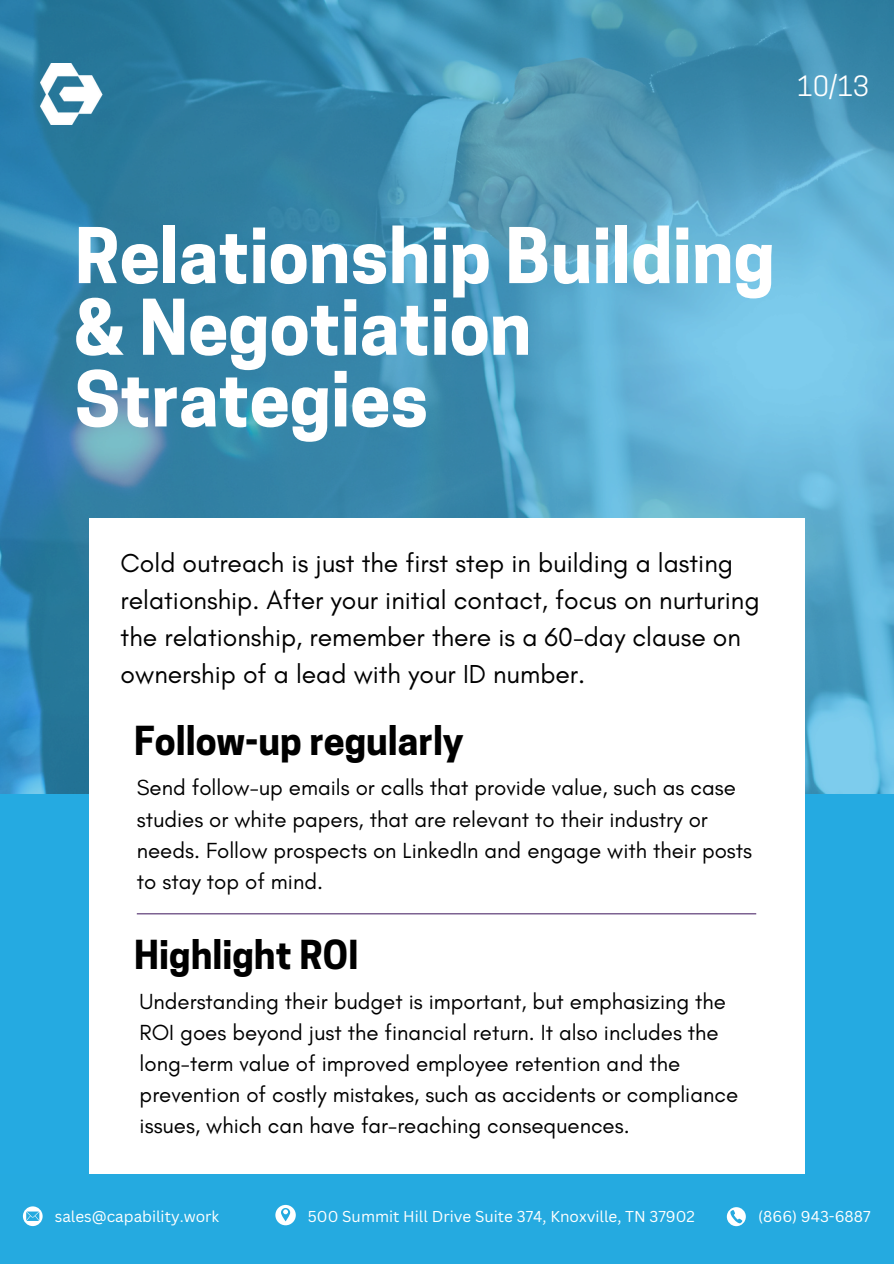
<style>
.page{position:relative;width:894px;height:1264px;background:#fff}
.page>*{position:absolute;margin:0;border:0;box-sizing:border-box;transform-origin:0 0}
.t1{font:700 72px/71.7px "Cooper Hewitt";color:#fff}
.t2{font:700 37.5px "Cooper Hewitt";color:#000}
.t3{font:26.55px/36.9px "Glacial Indifference";color:#000}
.t4{font:26.25px "Cooper Hewitt";color:#fff}
.t5{font:22.2px/31px "Glacial Indifference";color:#000}
.t6{font:15.3px "Canva Sans";color:#fff}
</style>
<div class="page">
<div style="left:0;top:0;width:893px;height:1263px;background:#25aae1"></div>
<img style="left:0;top:0;width:893px;height:793px">
<div style="left:90px;top:518px;width:714px;height:656px;background:#fff"></div>
<hr style="left:137px;top:913px;width:619px;height:1px;background:#512e6e">
<img style="left:40px;top:64px;width:69px;height:61px">
<svg style="left:23px;top:1206px;width:20px;height:19px"></svg>
<svg style="left:726px;top:1207px;width:19px;height:19px"></svg>
<svg style="left:275px;top:1204px;width:20px;height:21px"></svg>
<p class="t4" style="left:797px;top:76px;width:73px">10/13</p>
<p class="t1" style="left:75px;top:229px;width:701px">Relationship Building &amp; Negotiation<br>Strategies</p>
<h5 class="t3" style="left:121px;top:544px;width:640px">Cold outreach is just the first step in building a lasting relationship. After your initial contact, focus on nurturing the relationship, remember there is a 60-day clause on ownership of a lead with your ID number.</h5>
<h3 class="t2" style="left:134px;top:726px;width:331px">Follow-up regularly</h3>
<h4 class="t5" style="left:137px;top:772px;width:616px">Send follow-up emails or calls that provide value, such as case studies or white papers, that are relevant to their industry or needs. Follow prospects on LinkedIn and engage with their posts to stay top of mind.</h4>
<h1 class="t2" style="left:134px;top:941px;width:226px">Highlight ROI</h1>
<h2 class="t5" style="left:140px;top:985px;width:599px">Understanding their budget is important, but emphasizing the ROI goes beyond just the financial return. It also includes the long-term value of improved employee retention and the prevention of costly mistakes, such as accidents or compliance issues, which can have far-reaching consequences.</h2>
<h5 class="t6" style="left:55px;top:1205px;width:166px">sales@capability.work</h5>
<p class="t6" style="left:308px;top:1205px;width:388px">500 Summit Hill Drive Suite 374, Knoxville, TN 37902</p>
<h2 class="t6" style="left:758px;top:1205px;width:114px">(866) 943-6887</h2>
</div>
